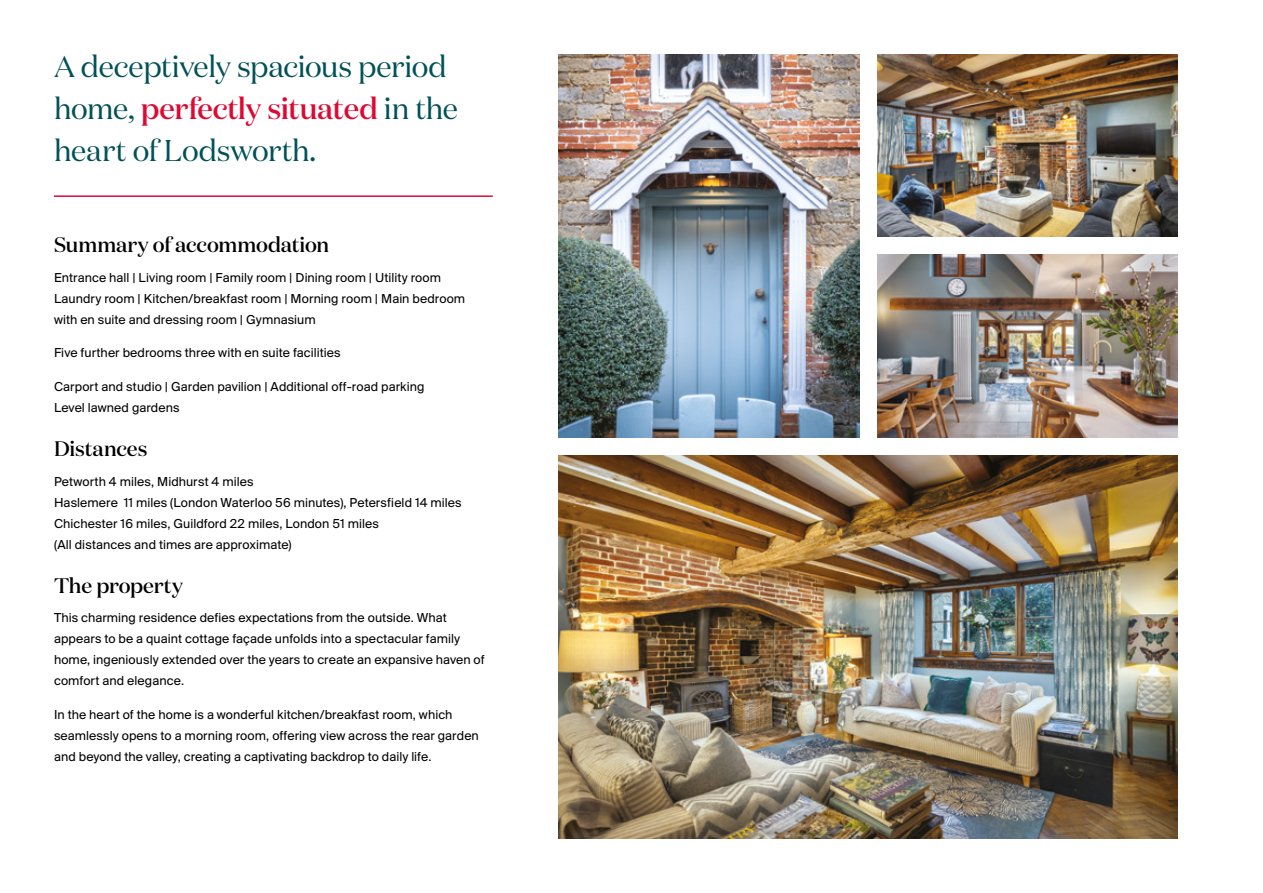
<style>
.page{position:relative;width:1263px;height:893px;background:#fff}
.page>*{position:absolute;margin:0;border:0;box-sizing:border-box;transform-origin:0 0}
.t1{font:30px/42px "Domaine Disp";letter-spacing:-.01em;color:#005157}
.t2{font:500 21px "Domaine Disp";letter-spacing:-.005em;color:#000}
.t3{font:13.5px/21px "Suisse BP Intl";letter-spacing:.005em;color:#000}
.s1{font-weight:500;color:#dd0932}
</style>
<div class="page">
<hr style="left:54px;top:195px;width:439px;height:2px;background:#dd0932">
<img style="left:559px;top:54px;width:300px;height:383px">
<img style="left:877px;top:54px;width:301px;height:183px">
<img style="left:877px;top:255px;width:301px;height:182px">
<img style="left:559px;top:455px;width:619px;height:384px">
<h1 class="t1" style="left:54px;top:46px;width:405px">A deceptively spacious period home, <span class="s1">perfectly situated</span> in the heart of Lodsworth.</h1>
<h2 class="t2" style="left:54px;top:232px;width:277px">Summary of accommodation</h2>
<p class="t3" style="left:54px;top:266px;width:413px">Entrance hall | Living room | Family room | Dining room | Utility room<br>Laundry room | Kitchen/breakfast room | Morning room | Main bedroom with en suite and dressing room | Gymnasium</p>
<p class="t3" style="left:54px;top:342px;width:288px">Five further bedrooms three with en suite facilities</p>
<p class="t3" style="left:54px;top:376px;width:372px">Carport and studio | Garden pavilion | Additional off-road parking<br>Level lawned gardens</p>
<h2 class="t2" style="left:54px;top:436px;width:95px">Distances</h2>
<p class="t3" style="left:54px;top:470px;width:409px">Petworth 4 miles, Midhurst 4 miles<br>Haslemere 11 miles (London Waterloo 56 minutes), Petersfield 14 miles Chichester 16 miles, Guildford 22 miles, London 51 miles<br>(All distances and times are approximate)</p>
<h2 class="t2" style="left:54px;top:572px;width:131px">The property</h2>
<p class="t3" style="left:54px;top:607px;width:432px">This charming residence defies expectations from the outside. What appears to be a quaint cottage façade unfolds into a spectacular family home, ingeniously extended over the years to create an expansive haven of comfort and elegance.</p>
<p class="t3" style="left:54px;top:704px;width:426px">In the heart of the home is a wonderful kitchen/breakfast room, which seamlessly opens to a morning room, offering view across the rear garden and beyond the valley, creating a captivating backdrop to daily life.</p>
</div>
